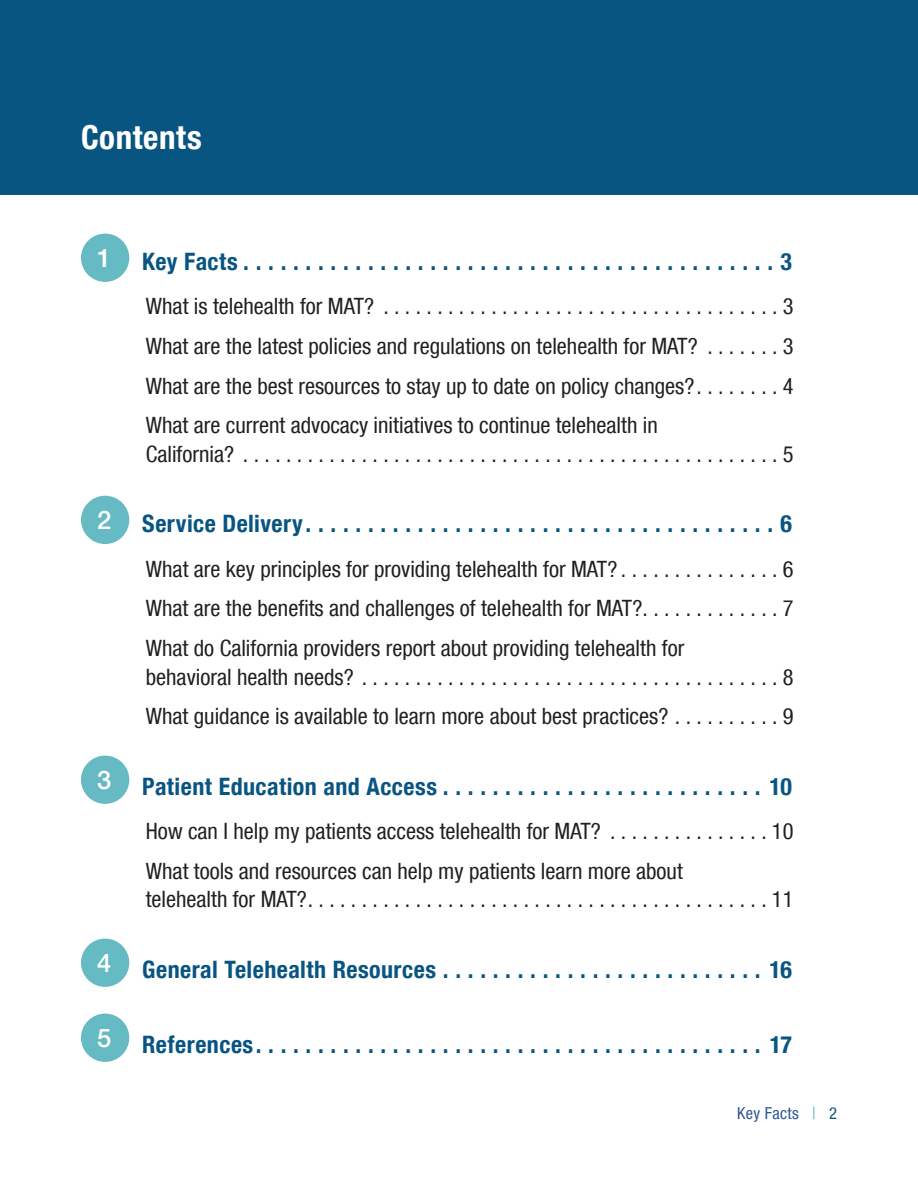
<style>
.page{position:relative;width:918px;height:1188px;background:#fff}
.page>*{position:absolute;margin:0;border:0;box-sizing:border-box;transform-origin:0 0}
.t1{font:700 condensed 33px "Helvetica Neue LT Com";letter-spacing:.02em;color:#fff}
.t2{font:500 25.5px "Helvetica Neue LT Com";color:#fff}
.t3{font:700 condensed 24px "Helvetica Neue LT Com";letter-spacing:.02em;color:#095582}
.t4{font:condensed 22.5px/28.5px "Helvetica Neue LT Com";color:#231f20}
.t5{font:condensed 16.5px "Helvetica Neue LT Com";letter-spacing:.025em;color:#2f5496}
.s1{color:#66bac4}
.s2{color:#095582}
</style>
<div class="page">
<div style="left:0;top:0;width:918px;height:195px;background:#095582"></div>
<div style="left:82px;top:234px;width:47px;height:47px;background:#66bac4;border-radius:50%"></div>
<div style="left:81px;top:234px;width:48px;height:48px;border:2px solid #66bac4;border-radius:50%"></div>
<div style="left:82px;top:496px;width:47px;height:47px;background:#66bac4;border-radius:50%"></div>
<div style="left:81px;top:496px;width:48px;height:48px;border:2px solid #66bac4;border-radius:50%"></div>
<div style="left:82px;top:756px;width:47px;height:47px;background:#66bac4;border-radius:50%"></div>
<div style="left:81px;top:756px;width:48px;height:48px;border:2px solid #66bac4;border-radius:50%"></div>
<div style="left:82px;top:939px;width:47px;height:47px;background:#66bac4;border-radius:50%"></div>
<div style="left:81px;top:939px;width:48px;height:48px;border:2px solid #66bac4;border-radius:50%"></div>
<div style="left:82px;top:1014px;width:47px;height:47px;background:#66bac4;border-radius:50%"></div>
<div style="left:81px;top:1014px;width:48px;height:48px;border:2px solid #66bac4;border-radius:50%"></div>
<h2 class="t1" style="left:81px;top:118px;width:122px">Contents</h2>
<p class="t2" style="left:97px;top:242px;width:16px">1</p>
<p class="t3" style="left:142px;top:247px;width:651px">Key Facts . . . . . . . . . . . . . . . . . . . . . . . . . . . . . . . . . . . . . . . . . . . 3</p>
<p class="t4" style="left:146px;top:292px;width:649px">What is telehealth for MAT? . . . . . . . . . . . . . . . . . . . . . . . . . . . . . . . . . . . . . 3</p>
<p class="t4" style="left:146px;top:331px;width:649px">What are the latest policies and regulations on telehealth for MAT? . . . . . . . 3</p>
<p class="t4" style="left:146px;top:371px;width:649px">What are the best resources to stay up to date on policy changes? . . . . . . . . 4</p>
<p class="t4" style="left:146px;top:411px;width:649px">What are current advocacy initiatives to continue telehealth in<br>California? . . . . . . . . . . . . . . . . . . . . . . . . . . . . . . . . . . . . . . . . . . . . . . . . . . 5</p>
<p class="t2" style="left:97px;top:505px;width:16px">2</p>
<p class="t3" style="left:142px;top:509px;width:651px">Service Delivery . . . . . . . . . . . . . . . . . . . . . . . . . . . . . . . . . . . . . . 6</p>
<p class="t4" style="left:146px;top:554px;width:649px">What are key principles for providing telehealth for MAT? . . . . . . . . . . . . . . . 6</p>
<p class="t4" style="left:146px;top:594px;width:649px">What are the benefits and challenges of telehealth for MAT? . . . . . . . . . . . . . 7</p>
<p class="t4" style="left:146px;top:634px;width:649px">What do California providers report about providing telehealth for<br>behavioral health needs? . . . . . . . . . . . . . . . . . . . . . . . . . . . . . . . . . . . . . . . 8</p>
<p class="t4" style="left:146px;top:702px;width:649px">What guidance is available to learn more about best practices? . . . . . . . . . . 9</p>
<p class="t2" style="left:97px;top:764px;width:16px">3</p>
<p class="t3" style="left:142px;top:772px;width:651px">Patient Education and Access . . . . . . . . . . . . . . . . . . . . . . . . . . 10</p>
<p class="t4" style="left:146px;top:817px;width:649px">How can I help my patients access telehealth for MAT? . . . . . . . . . . . . . . . 10</p>
<p class="t4" style="left:146px;top:856px;width:649px">What tools and resources can help my patients learn more about<br>telehealth for MAT? . . . . . . . . . . . . . . . . . . . . . . . . . . . . . . . . . . . . . . . . . . . 11</p>
<p class="t2" style="left:97px;top:947px;width:16px">4</p>
<p class="t3" style="left:142px;top:955px;width:651px">General Telehealth Resources . . . . . . . . . . . . . . . . . . . . . . . . . . 16</p>
<p class="t2" style="left:97px;top:1022px;width:16px">5</p>
<p class="t3" style="left:142px;top:1030px;width:651px">References . . . . . . . . . . . . . . . . . . . . . . . . . . . . . . . . . . . . . . . . . 17</p>
<p class="t5" style="left:737px;top:1103px;width:101px">Key Facts <span class="s1">|</span> <span class="s2">2</span></p>
</div>
